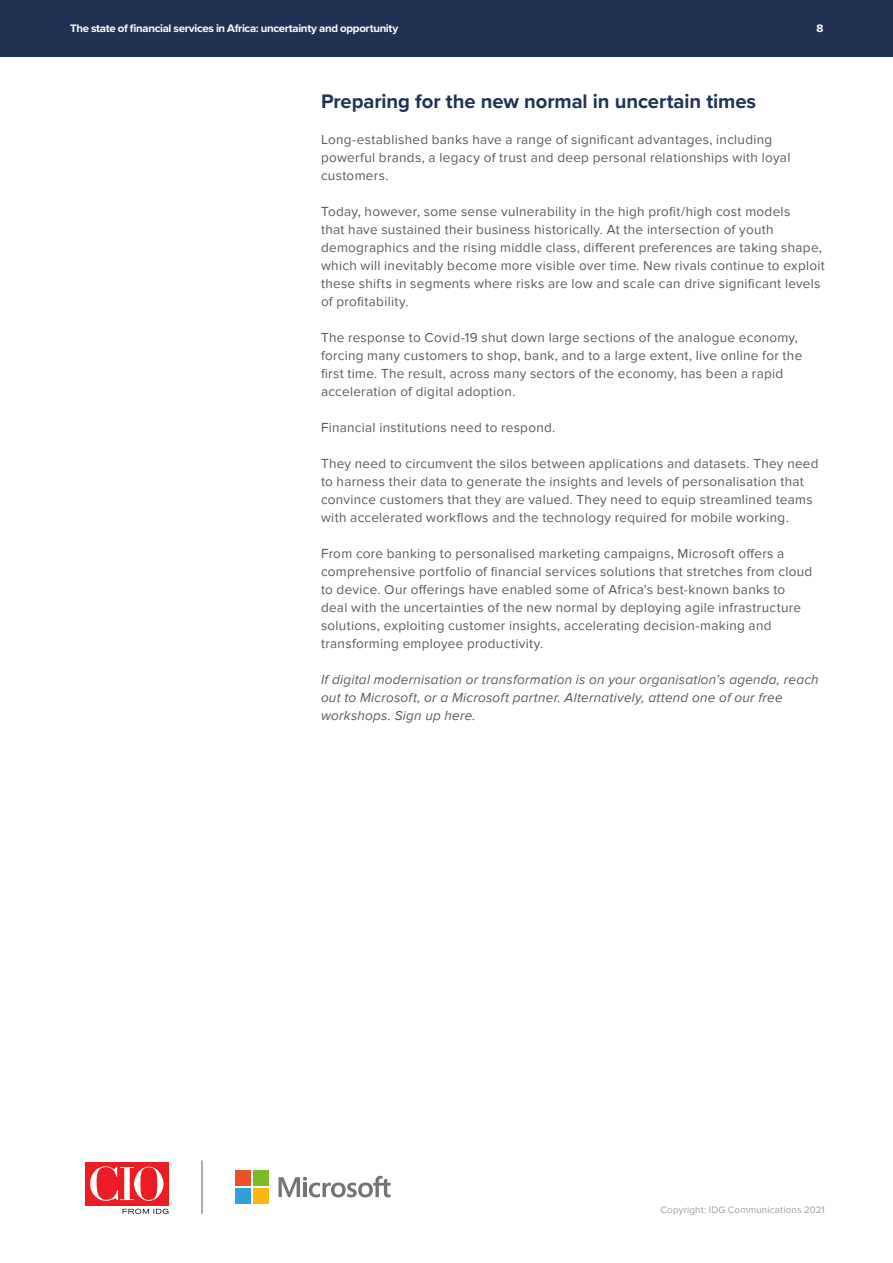
<style>
.page{position:relative;width:893px;height:1263px;background:#fff}
.page>*{position:absolute;margin:0;border:0;box-sizing:border-box;transform-origin:0 0}
.Crosshead{font:700 20.25px "Proxima Nova";letter-spacing:-.005em;color:#203254}
.Body{font:13.5px/18px "Proxima Nova";letter-spacing:.02em;color:#58595b}
.Body-2{font:italic 13.5px/18px "Proxima Nova";letter-spacing:.02em;color:#58595b}
.t1{font:700 11.25px "Proxima Nova";letter-spacing:-.025em;color:#fff}
.body{font:9.75px "Proxima Nova";letter-spacing:.02em;color:#9d9d9c}
</style>
<div class="page">
<div style="left:0;top:0;width:893px;height:56px;background:#203254"></div>
<hr style="left:202px;top:1160px;width:1px;height:54px;background:#58595b">
<div style="left:85px;top:1162px;width:84px;height:43px;background:#ed1c24"></div>
<svg style="left:90px;top:1166px;width:73px;height:35px"></svg>
<svg style="left:123px;top:1209px;width:45px;height:5px"></svg>
<svg style="left:279px;top:1176px;width:112px;height:21px"></svg>
<div style="left:235px;top:1170px;width:16px;height:16px;background:#e95127"></div>
<div style="left:253px;top:1170px;width:16px;height:16px;background:#7dba28"></div>
<div style="left:235px;top:1188px;width:16px;height:16px;background:#329fda"></div>
<div style="left:253px;top:1188px;width:16px;height:16px;background:#fbb810"></div>
<p class="t1" style="left:70px;top:20px;width:330px">The state of financial services in Africa: uncertainty and opportunity</p>
<p class="t1" style="left:816px;top:20px;width:8px">8</p>
<p class="Crosshead" style="left:321px;top:86px;width:437px">Preparing for the new normal in uncertain times</p>
<p class="Body" style="left:321px;top:131px;width:471px">Long-established banks have a range of significant advantages, including powerful brands, a legacy of trust and deep personal relationships with loyal customers.</p>
<p class="Body" style="left:321px;top:203px;width:505px">Today, however, some sense vulnerability in the high profit/high cost models<br>that have sustained their business historically. At the intersection of youth demographics and the rising middle class, different preferences are taking shape, which will inevitably become more visible over time. New rivals continue to exploit these shifts in segments where risks are low and scale can drive significant levels of profitability.</p>
<p class="Body" style="left:321px;top:329px;width:483px">The response to Covid-19 shut down large sections of the analogue economy, forcing many customers to shop, bank, and to a large extent, live online for the first time. The result, across many sectors of the economy, has been a rapid acceleration of digital adoption.</p>
<p class="Body" style="left:321px;top:419px;width:236px">Financial institutions need to respond.</p>
<p class="Body" style="left:321px;top:455px;width:499px">They need to circumvent the silos between applications and datasets. They need to harness their data to generate the insights and levels of personalisation that convince customers that they are valued. They need to equip streamlined teams with accelerated workflows and the technology required for mobile working.</p>
<p class="Body" style="left:321px;top:545px;width:493px">From core banking to personalised marketing campaigns, Microsoft offers a comprehensive portfolio of financial services solutions that stretches from cloud to device. Our offerings have enabled some of Africa’s best-known banks to deal with the uncertainties of the new normal by deploying agile infrastructure solutions, exploiting customer insights, accelerating decision-making and transforming employee productivity.</p>
<p class="Body-2" style="left:321px;top:671px;width:499px">If digital modernisation or transformation is on your organisation’s agenda, reach out to Microsoft, or a Microsoft partner. Alternatively, attend one of our free workshops. Sign up here.</p>
<p class="body" style="left:660px;top:1204px;width:166px">Copyright: IDG Communications 2021</p>
</div>
